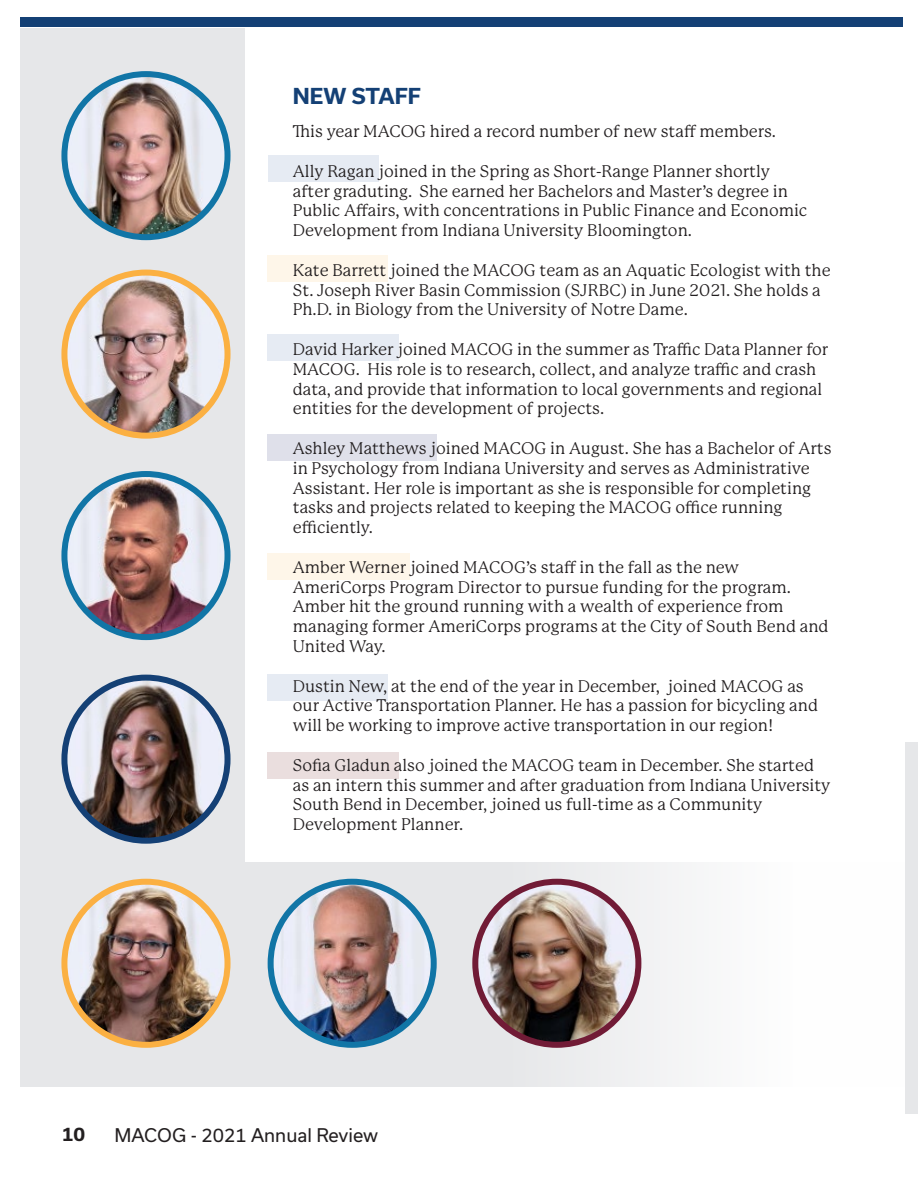
<style>
.page{position:relative;width:918px;height:1188px;background:#fff}
.page>*{position:absolute;margin:0;border:0;box-sizing:border-box;transform-origin:0 0}
.t1{font:700 21px "Usual";color:#144075}
.t2{font:18px "Usual";color:#231f20}
.t3{font:700 18px "Usual";color:#231f20}
.t4{font:16.5px/19.8px "P22 Mackinac Pro";color:#231f20}
</style>
<div class="page">
<div style="left:268px;top:156px;width:110px;height:26px;background:#e6ebf3"></div>
<div style="left:268px;top:334px;width:131px;height:26px;background:#e6ebf3"></div>
<div style="left:268px;top:675px;width:120px;height:26px;background:#e6ebf3"></div>
<div style="left:268px;top:753px;width:131px;height:26px;background:#eadede"></div>
<div style="left:268px;top:553px;width:142px;height:27px;background:#fef6e9"></div>
<div style="left:268px;top:434px;width:169px;height:26px;background:#dfe0ea"></div>
<div style="left:268px;top:255px;width:120px;height:26px;background:#fef6e9"></div>
<div style="left:20px;top:862px;width:898px;height:225px;background:linear-gradient(to right,#dfe0e3,#fbfbfb)"></div>
<div style="left:20px;top:28px;width:225px;height:992px;background:#e6e7e9"></div>
<img style="left:63px;top:883px;width:162px;height:161px">
<img style="left:64px;top:680px;width:160px;height:161px">
<img style="left:271px;top:882px;width:162px;height:162px">
<img style="left:64px;top:274px;width:160px;height:161px">
<img style="left:474px;top:883px;width:162px;height:161px">
<img style="left:64px;top:78px;width:162px;height:159px">
<img style="left:64px;top:476px;width:160px;height:162px">
<div style="left:61px;top:71px;width:170px;height:169px;border:6px solid #1175a6;border-radius:50%"></div>
<div style="left:61px;top:270px;width:170px;height:169px;border:6px solid #fbb042;border-radius:50%"></div>
<div style="left:61px;top:471px;width:170px;height:169px;border:6px solid #1175a6;border-radius:50%"></div>
<div style="left:61px;top:675px;width:170px;height:169px;border:6px solid #144075;border-radius:50%"></div>
<div style="left:61px;top:879px;width:170px;height:169px;border:6px solid #fbb042;border-radius:50%"></div>
<div style="left:268px;top:879px;width:169px;height:169px;border:6px solid #1175a6;border-radius:50%"></div>
<div style="left:472px;top:879px;width:169px;height:169px;border:6px solid #711b36;border-radius:50%"></div>
<div style="left:20px;top:17px;width:883px;height:10px;background:#144075"></div>
<div style="left:906px;top:742px;width:12px;height:371px;background:#e6e7e9"></div>
<p class="t1" style="left:293px;top:84px;width:129px">NEW STAFF</p>
<p class="t4" style="left:293px;top:122px;width:485px">This year MACOG hired a record number of new staff members.</p>
<p class="t4" style="left:293px;top:161px;width:516px">Ally Ragan joined in the Spring as Short-Range Planner shortly after graduting. She earned her Bachelors and Master’s degree in Public Affairs, with concentrations in Public Finance and Economic Development from Indiana University Bloomington.</p>
<p class="t4" style="left:293px;top:260px;width:539px">Kate Barrett joined the MACOG team as an Aquatic Ecologist with the<br>St. Joseph River Basin Commission (SJRBC) in June 2021. She holds a<br>Ph.D. in Biology from the University of Notre Dame.</p>
<p class="t4" style="left:293px;top:339px;width:537px">David Harker joined MACOG in the summer as Traffic Data Planner for MACOG. His role is to research, collect, and analyze traffic and crash data, and provide that information to local governments and regional entities for the development of projects.</p>
<p class="t4" style="left:293px;top:438px;width:540px">Ashley Matthews joined MACOG in August. She has a Bachelor of Arts in Psychology from Indiana University and serves as Administrative Assistant. Her role is important as she is responsible for completing tasks and projects related to keeping the MACOG office running efficiently.</p>
<p class="t4" style="left:293px;top:557px;width:537px">Amber Werner joined MACOG’s staff in the fall as the new AmeriCorps Program Director to pursue funding for the program.<br>Amber hit the ground running with a wealth of experience from managing former AmeriCorps programs at the City of South Bend and United Way.</p>
<p class="t4" style="left:293px;top:676px;width:527px">Dustin New, at the end of the year in December, joined MACOG as our Active Transportation Planner. He has a passion for bicycling and will be working to improve active transportation in our region!</p>
<p class="t4" style="left:293px;top:755px;width:539px">Sofia Gladun also joined the MACOG team in December. She started as an intern this summer and after graduation from Indiana University South Bend in December, joined us full-time as a Community Development Planner.</p>
<p class="t3" style="left:62px;top:1124px;width:25px">10</p>
<p class="t2" style="left:114px;top:1125px;width:265px">MACOG - 2021 Annual Review</p>
</div>
